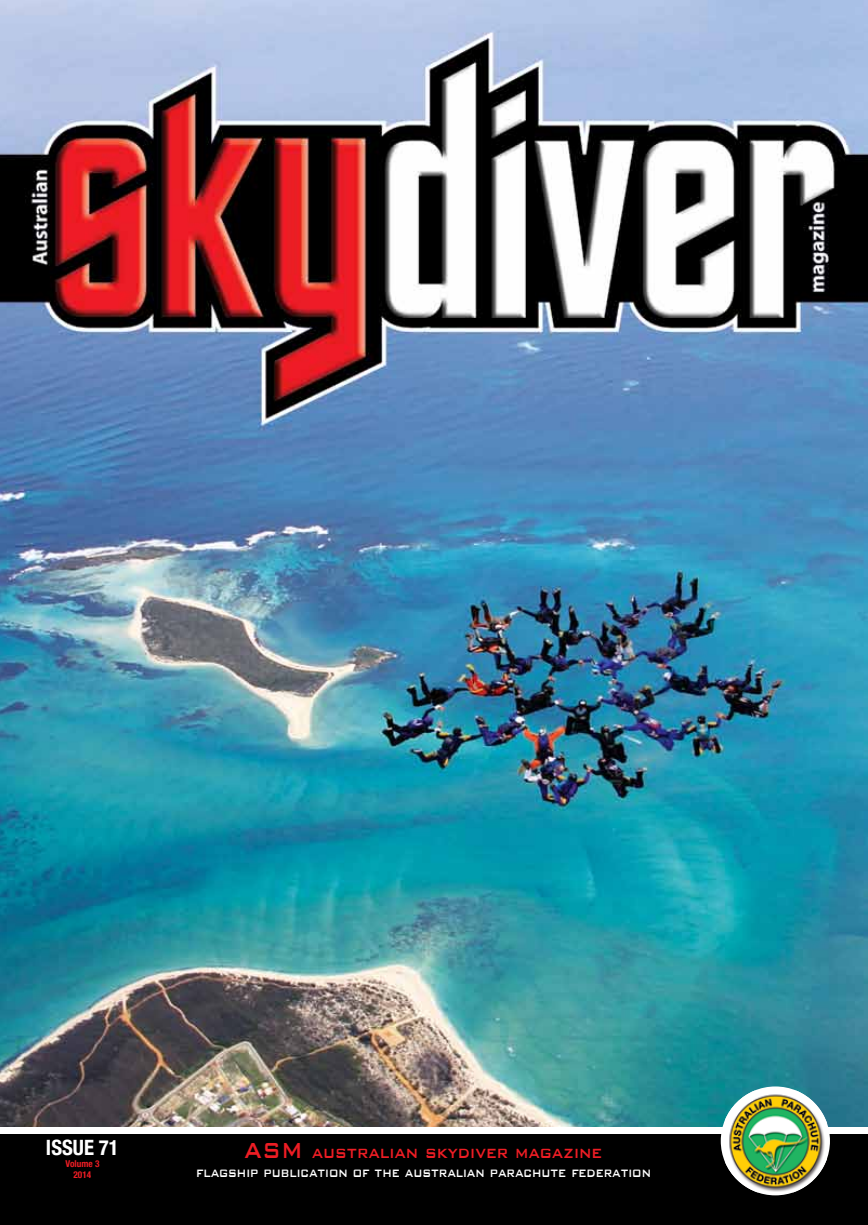
<style>
.page{position:relative;width:868px;height:1225px;background:#fff}
.page>*{position:absolute;margin:0;border:0;box-sizing:border-box;transform-origin:0 0}
.t1{font:500 21.9px "Bank Gothic";color:#ed1d24;scale:.8 1}
.t2{font:700 condensed 21.15px "Helvetica Neue";color:#fff}
.t3{font:500 17.4px "Bank Gothic";color:#fff;scale:.75 1}
.t4{font:700 condensed 9.45px/11.4px "Helvetica Neue";color:#ed1d24;text-align:center}
.s1{font-size:29.1px}
</style>
<div class="page">
<img style="left:0;top:0;width:867px;height:1127px">
<div style="left:0;top:1134px;width:867px;height:91px;background:#000"></div>
<svg style="left:720px;top:1086px;width:109px;height:109px"></svg>
<img style="left:724px;top:1090px;width:102px;height:102px">
<p class="t2" style="left:46px;top:1134px;width:74px">ISSUE 71</p>
<p class="t4" style="left:65px;top:1157px;width:36px">Volume 3<br>2014</p>
<p class="t1" style="left:244px;top:1135px;width:449px"><span class="s1">ASM</span> australian skydiver magazine</p>
<p class="t3" style="left:196px;top:1159px;width:608px">flagship publication of the australian parachute federation</p>
</div>
